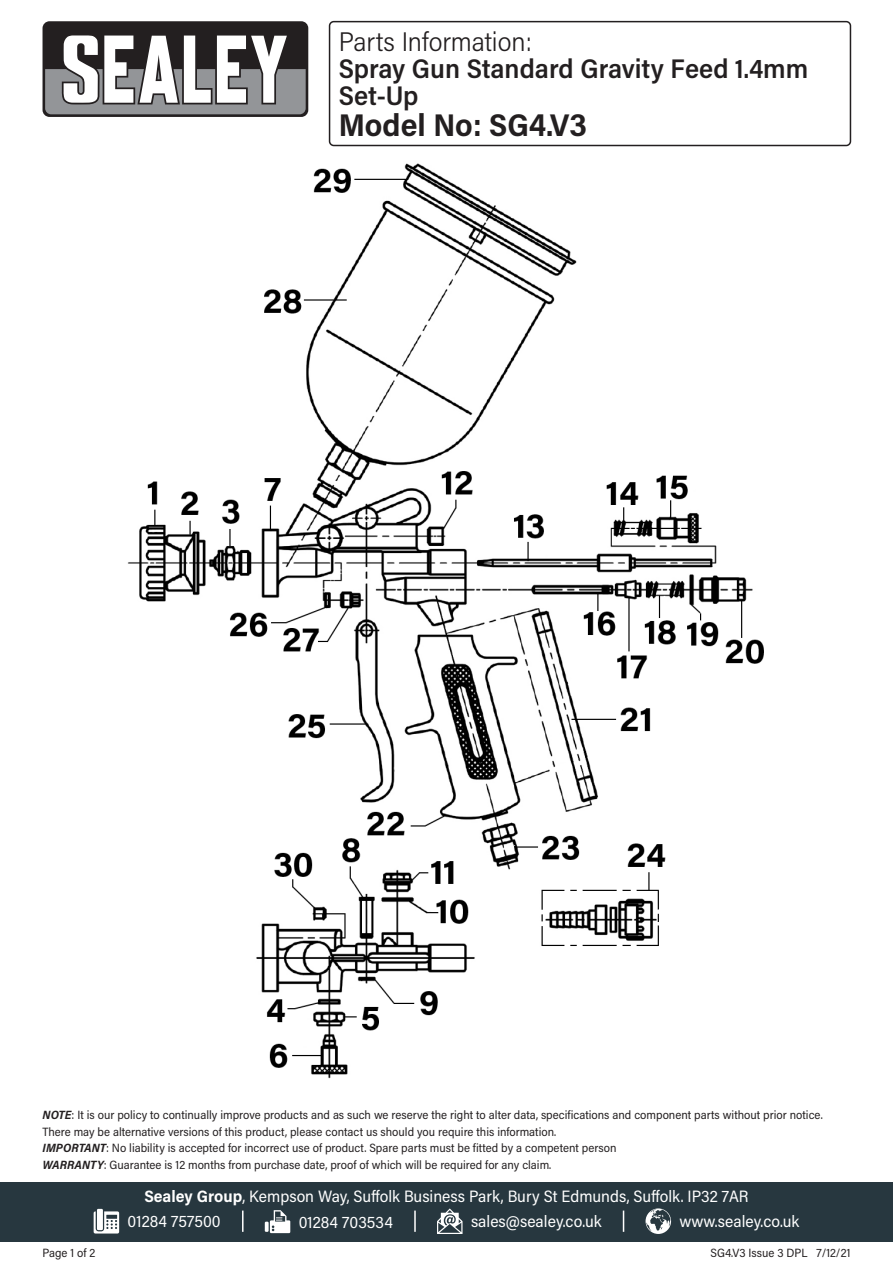
<style>
.page{position:relative;width:893px;height:1263px;background:#fff}
.page>*{position:absolute;margin:0;border:0;box-sizing:border-box;transform-origin:0 0}
.Model_Number{font:700 31.5px "Acumin Pro Semi Cond";color:#231f20}
.Product_Description{font:600 27px/27px "Acumin Pro Semi Cond";color:#231f20}
.Parts_Information{font:300 27px "Acumin Pro Semi Cond";color:#231f20}
.Address{font:16.5px "Acumin Pro Semi Cond";color:#fff}
.Contact_Info{font:16.5px "Acumin Pro Semi Cond";color:#fff}
.Disclaimer{font:12px/16.5px "Acumin Pro Semi Cond";color:#231f20}
.Document_Info{font:12px "Acumin Pro Semi Cond";color:#231f20}
.s1{font-weight:700;font-style:italic}
.s2{font-weight:700}
</style>
<div class="page">
<div style="left:43px;top:21px;width:265px;height:96px;background:#231f20;border-radius:7px"></div>
<svg style="left:45px;top:35px;width:261px;height:79px"></svg>
<div style="left:0;top:1182px;width:893px;height:60px;background:#27373f"></div>
<svg style="left:94px;top:1211px;width:25px;height:22px"></svg>
<div style="left:97px;top:1209px;width:6px;height:21px;background:#fff"></div>
<svg style="left:265px;top:1222px;width:4px;height:10px"></svg>
<svg style="left:270px;top:1210px;width:20px;height:23px"></svg>
<svg style="left:437px;top:1208px;width:25px;height:26px"></svg>
<svg style="left:645px;top:1208px;width:26px;height:26px"></svg>
<hr style="left:242px;top:1210px;width:2px;height:22px;background:#fff">
<svg style="left:623px;top:1210px;width:1px;height:22px"></svg>
<hr style="left:414px;top:1210px;width:2px;height:22px;background:#fff">
<div style="left:329px;top:21px;width:522px;height:125px;border:2px solid #231f20;border-radius:4px"></div>
<img style="left:127px;top:163px;width:637px;height:916px">
<p class="Parts_Information" style="left:339px;top:23px;width:195px">Parts Information:</p>
<p class="Product_Description" style="left:339px;top:54px;width:471px">Spray Gun Standard Gravity Feed 1.4mm<br>Set-Up</p>
<p class="Model_Number" style="left:339px;top:103px;width:249px">Model No: SG4.V3</p>
<p class="Disclaimer" style="left:43px;top:1106px;width:782px"><span class="s1">NOTE</span>: It is our policy to continually improve products and as such we reserve the right to alter data, specifications and component parts without prior notice.<br>There may be alternative versions of this product, please contact us should you require this information.</p>
<p class="Disclaimer" style="left:43px;top:1139px;width:575px"><span class="s1">IMPORTANT</span>: No liability is accepted for incorrect use of product. Spare parts must be fitted by a competent person</p>
<p class="Disclaimer" style="left:43px;top:1156px;width:510px"><span class="s1">WARRANTY</span>: Guarantee is 12 months from purchase date, proof of which will be required for any claim.</p>
<p class="Document_Info" style="left:43px;top:1244px;width:54px">Page 1 of 2</p>
<p class="Address" style="left:144px;top:1185px;width:606px"><span class="s2">Sealey Group</span>, Kempson Way, Suffolk Business Park, Bury St Edmunds, Suffolk. IP32 7AR</p>
<p class="Contact_Info" style="left:128px;top:1210px;width:95px">01284 757500</p>
<p class="Contact_Info" style="left:299px;top:1210px;width:96px">01284 703534</p>
<p class="Contact_Info" style="left:471px;top:1210px;width:132px">sales@sealey.co.uk</p>
<p class="Contact_Info" style="left:680px;top:1210px;width:121px">www.sealey.co.uk</p>
<p class="Document_Info" style="left:711px;top:1244px;width:141px">SG4.V3 Issue 3 DPL 7/12/21</p>
</div>
